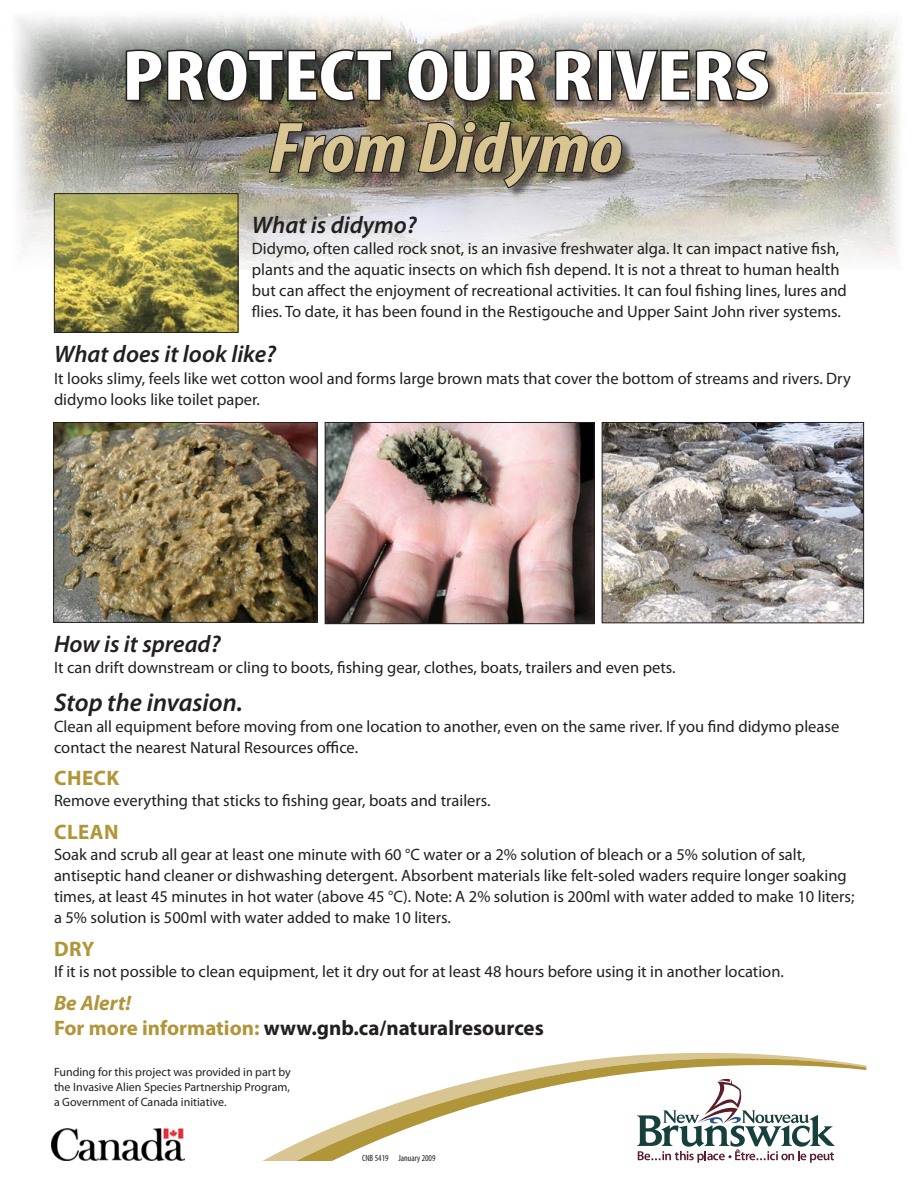
<style>
.page{position:relative;width:918px;height:1188px;background:#fff}
.page>*{position:absolute;margin:0;border:0;box-sizing:border-box;transform-origin:0 0}
.Main_title{font:700 condensed 72px "Myriad Pro";color:#fff;scale:1.25 1}
.Main_title_2{font:italic 700 condensed 72px "Myriad Pro";color:#d8c591;scale:1.1 1}
.t1{font:italic 600 25.5px "Myriad Pro";color:#231f20}
.t2{font:italic 600 24px "Myriad Pro";color:#231f20}
.t3{font:700 21px "Myriad Pro";color:#231f20}
.t4{font:700 21px "Myriad Pro";letter-spacing:.02em;color:#b19539}
.t5{font:italic 700 21px "Myriad Pro";letter-spacing:.005em;color:#b19539}
.t6{font:16.5px/21px "Myriad Pro";color:#231f20}
.t7{font:12px/15px "Myriad Pro";color:#231f20;text-align:justify}
.Sub_title_3_e{font:condensed 9px "Myriad Pro";color:#231f20}
.s1{color:#b19539}
</style>
<div class="page">
<img style="left:15px;top:15px;width:885px;height:255px">
<div style="left:126px;top:50px;width:654px;height:149px;background:#231f20;opacity:.6"></div>
<svg style="left:124px;top:48px;width:270px;height:55px;background:#424139"></svg>
<svg style="left:405px;top:48px;width:136px;height:55px;background:#514d44"></svg>
<svg style="left:553px;top:48px;width:44px;height:55px;background:#544e48"></svg>
<div style="left:597px;top:50px;width:15px;height:51px;border:3px solid #231f20"></div>
<svg style="left:612px;top:48px;width:159px;height:55px;background:#615a52"></svg>
<svg style="left:267px;top:121px;width:140px;height:54px;background:#5c5548"></svg>
<img style="left:416px;top:119px;width:207px;height:71px">
<img style="left:56px;top:195px;width:180px;height:136px">
<div style="left:54px;top:193px;width:184px;height:140px;border:1px solid #231f20"></div>
<img style="left:327px;top:424px;width:266px;height:198px">
<div style="left:325px;top:422px;width:270px;height:202px;border:1px solid #231f20"></div>
<img style="left:55px;top:424px;width:261px;height:197px">
<div style="left:53px;top:422px;width:265px;height:201px;border:1px solid #231f20"></div>
<img style="left:604px;top:424px;width:258px;height:197px">
<div style="left:602px;top:422px;width:262px;height:201px;border:1px solid #231f20"></div>
<svg style="left:263px;top:1052px;width:603px;height:109px"></svg>
<svg style="left:637px;top:1078px;width:198px;height:85px"></svg>
<img style="left:51px;top:1128px;width:133px;height:32px">
<p class="Main_title" style="left:122px;top:31px;width:520px">PROTECT OUR RIVERS</p>
<p class="Main_title_2" style="left:269px;top:103px;width:323px">From Didymo</p>
<p class="t2" style="left:252px;top:209px;width:167px">What is didymo?</p>
<p class="t6" style="left:252px;top:237px;width:597px">Didymo, often called rock snot, is an invasive freshwater alga. It can impact native fish, plants and the aquatic insects on which fish depend. It is not a threat to human health but can affect the enjoyment of recreational activities. It can foul fishing lines, lures and flies. To date, it has been found in the Restigouche and Upper Saint John river systems.</p>
<p class="t2" style="left:54px;top:338px;width:224px">What does it look like?</p>
<p class="t6" style="left:54px;top:368px;width:798px">It looks slimy, feels like wet cotton wool and forms large brown mats that cover the bottom of streams and rivers. Dry didymo looks like toilet paper.</p>
<p class="t2" style="left:54px;top:628px;width:168px">How is it spread?</p>
<p class="t6" style="left:54px;top:656px;width:623px">It can drift downstream or cling to boots, fishing gear, clothes, boats, trailers and even pets.</p>
<p class="t1" style="left:54px;top:686px;width:190px">Stop the invasion.</p>
<p class="t6" style="left:54px;top:715px;width:787px">Clean all equipment before moving from one location to another, even on the same river. If you find didymo please contact the nearest Natural Resources office.</p>
<p class="t4" style="left:54px;top:765px;width:67px">Check</p>
<p class="t6" style="left:54px;top:790px;width:438px">Remove everything that sticks to fishing gear, boats and trailers.</p>
<p class="t4" style="left:54px;top:818px;width:66px">Clean</p>
<p class="t6" style="left:54px;top:844px;width:802px">Soak and scrub all gear at least one minute with 60 °C water or a 2% solution of bleach or a 5% solution of salt, antiseptic hand cleaner or dishwashing detergent. Absorbent materials like felt-soled waders require longer soaking times, at least 45 minutes in hot water (above 45 °C). Note: A 2% solution is 200ml with water added to make 10 liters; a 5% solution is 500ml with water added to make 10 liters.</p>
<p class="t4" style="left:54px;top:935px;width:42px">Dry</p>
<p class="t6" style="left:54px;top:961px;width:731px">If it is not possible to clean equipment, let it dry out for at least 48 hours before using it in another location.</p>
<p class="t5" style="left:54px;top:990px;width:79px">Be Alert!</p>
<p class="t3" style="left:54px;top:1015px;width:491px"><span class="s1">For more information:</span> www.gnb.ca/naturalresources</p>
<p class="t7" style="left:54px;top:1065px;width:238px">Funding for this project was provided in part by the Invasive Alien Species Partnership Program, a Government of Canada initiative.</p>
<p class="Sub_title_3_e" style="left:362px;top:1153px;width:75px">CNB 5419 January 2009</p>
</div>
